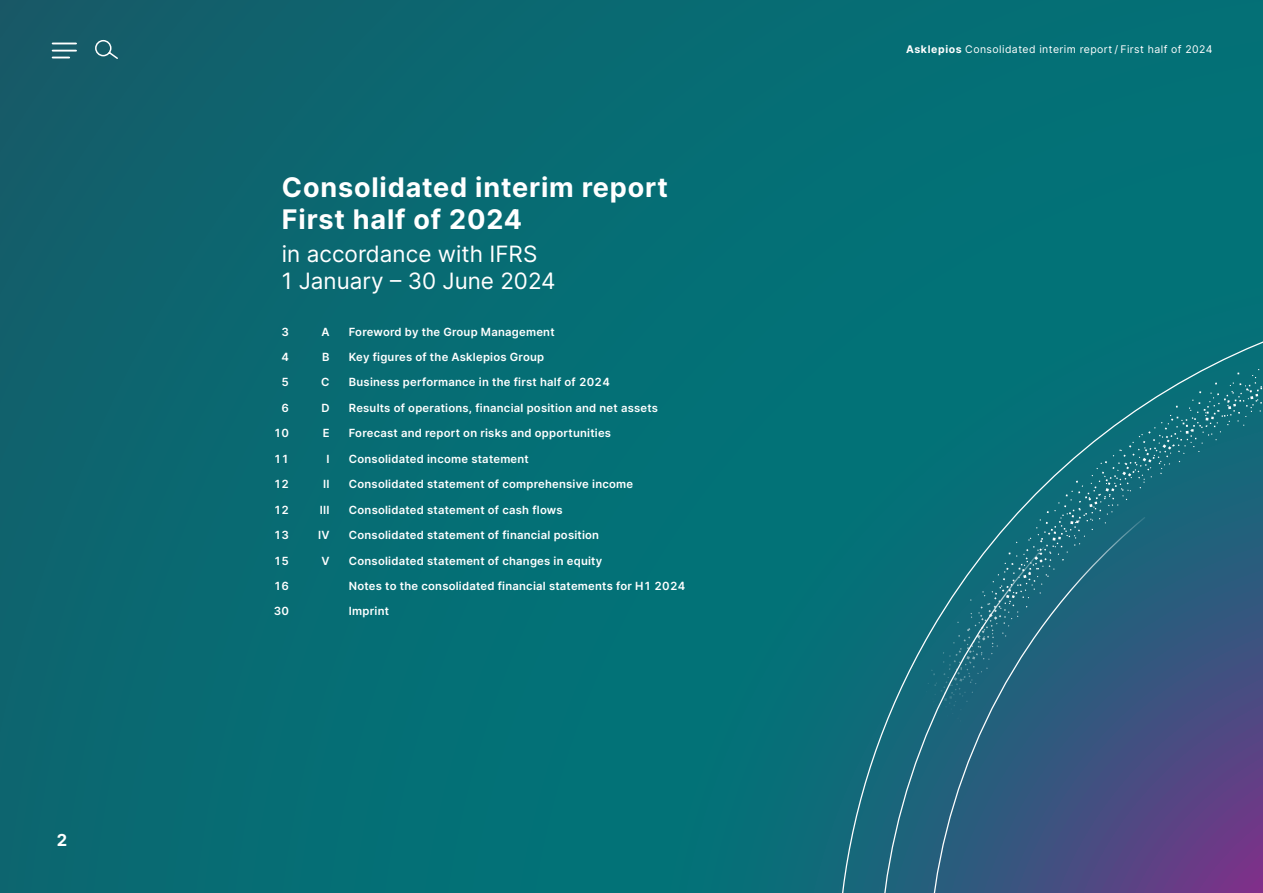
<style>
.page{position:relative;width:1263px;height:893px;background:#fff}
.page>*{position:absolute;margin:0;border:0;box-sizing:border-box;transform-origin:0 0}
.t1{font:700 27px/32.4px "Inter";letter-spacing:.03em;color:#fff}
.t2{font:22.5px/27px "Inter";color:#fff}
.t3{font:700 16.5px "Inter";color:#fff}
.t4{font:600 11.25px "Inter";letter-spacing:.02em;color:#fff}
.t5{font:10.5px "Inter";letter-spacing:.04em;color:#fff}
.s1{font-weight:700}
</style>
<div class="page">
<div style="left:0;top:0;width:1263px;height:893px;background:linear-gradient(to right,#0d656f,#007579)"></div>
<svg style="left:1015px;top:369px;width:247px;height:146px"></svg>
<svg style="left:992px;top:515px;width:271px;height:27px"></svg>
<svg style="left:821px;top:542px;width:442px;height:351px"></svg>
<svg style="left:53px;top:43px;width:23px;height:1px"></svg>
<hr style="left:53px;top:50px;width:23px;height:2px;background:#fff">
<svg style="left:53px;top:57px;width:16px;height:1px"></svg>
<svg style="left:94px;top:39px;width:25px;height:21px"></svg>
<h3 class="t3" style="left:57px;top:828px;width:12px">2</h3>
<h1 class="t1" style="left:282px;top:170px;width:388px">Consolidated interim report<br>First half of 2024</h1>
<h2 class="t2" style="left:282px;top:239px;width:275px">in accordance with IFRS<br>1 January – 30 June 2024</h2>
<p class="t4" style="left:282px;top:323px;width:9px">3</p>
<p class="t4" style="left:321px;top:323px;width:10px">A</p>
<p class="t4" style="left:349px;top:323px;width:207px">Foreword by the Group Management</p>
<p class="t4" style="left:282px;top:349px;width:9px">4</p>
<p class="t4" style="left:322px;top:349px;width:9px">B</p>
<p class="t4" style="left:349px;top:349px;width:197px">Key figures of the Asklepios Group</p>
<p class="t4" style="left:282px;top:374px;width:9px">5</p>
<p class="t4" style="left:321px;top:374px;width:10px">C</p>
<p class="t4" style="left:349px;top:374px;width:262px">Business performance in the first half of 2024</p>
<p class="t4" style="left:282px;top:400px;width:9px">6</p>
<p class="t4" style="left:321px;top:400px;width:10px">D</p>
<p class="t4" style="left:349px;top:400px;width:311px">Results of operations, financial position and net assets</p>
<p class="t4" style="left:274px;top:425px;width:17px">10</p>
<p class="t4" style="left:323px;top:425px;width:8px">E</p>
<p class="t4" style="left:349px;top:425px;width:264px">Forecast and report on risks and opportunities</p>
<p class="t4" style="left:274px;top:450px;width:17px">11</p>
<p class="t4" style="left:326px;top:450px;width:5px">I</p>
<p class="t4" style="left:349px;top:450px;width:181px">Consolidated income statement</p>
<p class="t4" style="left:274px;top:476px;width:17px">12</p>
<p class="t4" style="left:323px;top:476px;width:8px">II</p>
<p class="t4" style="left:349px;top:476px;width:286px">Consolidated statement of comprehensive income</p>
<p class="t4" style="left:274px;top:501px;width:17px">12</p>
<p class="t4" style="left:320px;top:501px;width:11px">III</p>
<p class="t4" style="left:349px;top:501px;width:215px">Consolidated statement of cash flows</p>
<p class="t4" style="left:274px;top:527px;width:17px">13</p>
<p class="t4" style="left:318px;top:527px;width:13px">IV</p>
<p class="t4" style="left:349px;top:527px;width:252px">Consolidated statement of financial position</p>
<p class="t4" style="left:274px;top:552px;width:17px">15</p>
<p class="t4" style="left:321px;top:552px;width:10px">V</p>
<p class="t4" style="left:349px;top:552px;width:255px">Consolidated statement of changes in equity</p>
<p class="t4" style="left:274px;top:578px;width:17px">16</p>
<p class="t4" style="left:349px;top:578px;width:338px">Notes to the consolidated financial statements for H1 2024</p>
<p class="t4" style="left:274px;top:603px;width:17px">30</p>
<p class="t4" style="left:349px;top:603px;width:42px">Imprint</p>
<p class="t5" style="left:906px;top:42px;width:308px"><span class="s1">Asklepios</span> Consolidated interim report / First half of 2024</p>
</div>
